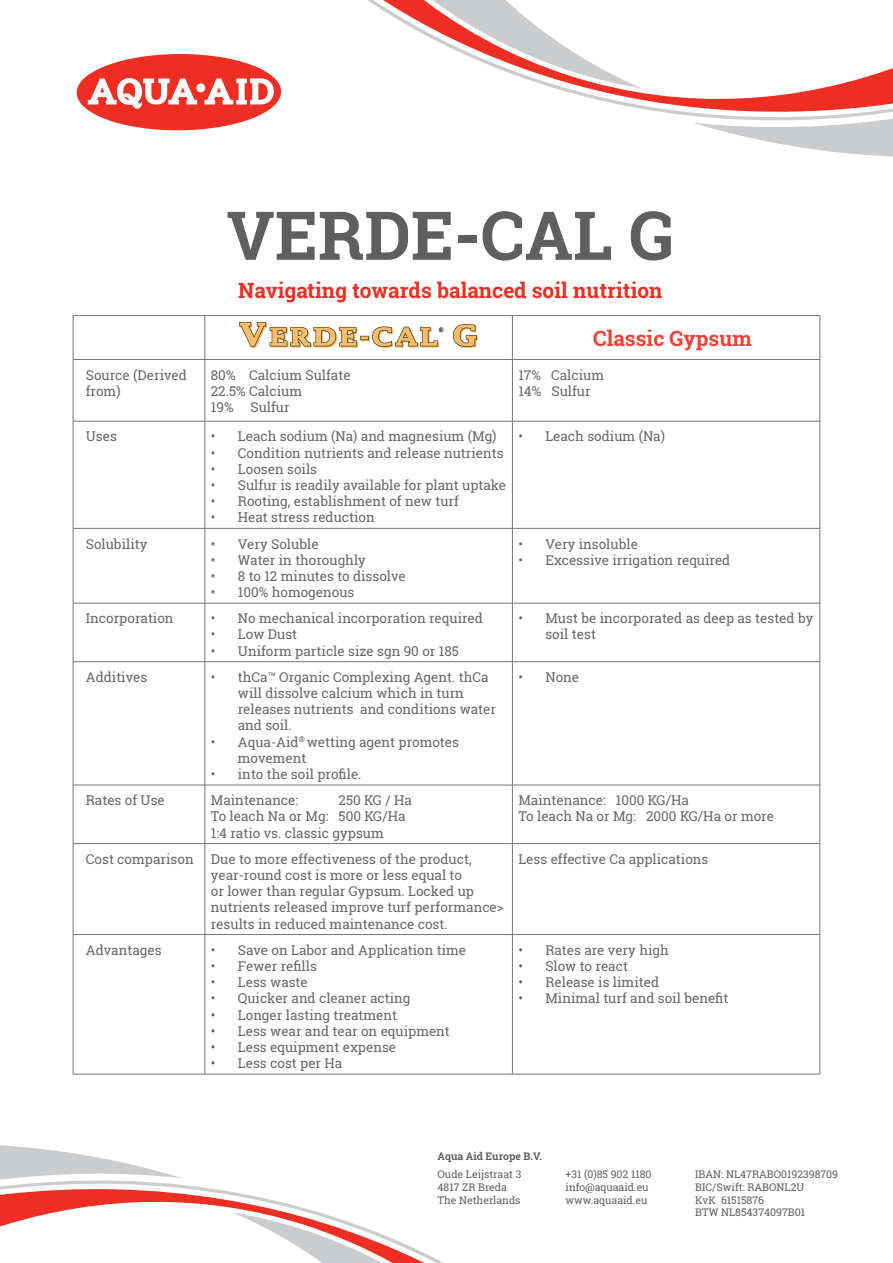
<style>
.page{position:relative;width:893px;height:1263px;background:#fff}
.page>*{position:absolute;margin:0;border:0;box-sizing:border-box;transform-origin:0 0}
.t1{font:700 67.5px "Roboto Slab";color:#5f5f62}
.t2{font:700 21px "Roboto Slab";color:#ee2e22}
.t3{font:700 21px "Roboto Slab";color:#ef4138}
.t4{font:13.5px/16.2px "Roboto Slab";color:#5f5f62}
.t5{font:10.5px/12.6px "Roboto Slab";color:#5f5f62}
.t6{font:700 10.5px "Roboto Slab";color:#5f5f62}
</style>
<div class="page">
<div style="left:77px;top:54px;width:204px;height:77px;background:#ee2e22;border-radius:50%"></div>
<svg style="left:204px;top:78px;width:70px;height:26px"></svg>
<svg style="left:88px;top:78px;width:109px;height:34px"></svg>
<div style="left:196px;top:83px;width:9px;height:9px;background:#fff;border-radius:50%"></div>
<svg style="left:730px;top:133px;width:163px;height:24px"></svg>
<svg style="left:367px;top:0;width:526px;height:133px"></svg>
<svg style="left:416px;top:0;width:226px;height:88px"></svg>
<svg style="left:0;top:1145px;width:444px;height:118px"></svg>
<hr style="left:73px;top:315px;width:132px;height:1px;background:#6c6d70">
<hr style="left:73px;top:316px;width:1px;height:43px;background:#6c6d70">
<hr style="left:205px;top:315px;width:307px;height:1px;background:#6c6d70">
<hr style="left:205px;top:316px;width:1px;height:43px;background:#6c6d70">
<hr style="left:512px;top:315px;width:308px;height:1px;background:#6c6d70">
<hr style="left:512px;top:316px;width:1px;height:43px;background:#6c6d70">
<hr style="left:820px;top:316px;width:1px;height:43px;background:#6c6d70">
<hr style="left:73px;top:359px;width:132px;height:1px;background:#6c6d70">
<hr style="left:73px;top:360px;width:1px;height:61px;background:#6c6d70">
<hr style="left:205px;top:359px;width:307px;height:1px;background:#6c6d70">
<hr style="left:205px;top:360px;width:1px;height:61px;background:#6c6d70">
<hr style="left:512px;top:359px;width:308px;height:1px;background:#6c6d70">
<hr style="left:512px;top:360px;width:1px;height:61px;background:#6c6d70">
<hr style="left:820px;top:360px;width:1px;height:61px;background:#6c6d70">
<hr style="left:73px;top:421px;width:132px;height:1px;background:#6c6d70">
<hr style="left:73px;top:421px;width:1px;height:107px;background:#6c6d70">
<hr style="left:205px;top:421px;width:307px;height:1px;background:#6c6d70">
<hr style="left:205px;top:421px;width:1px;height:107px;background:#6c6d70">
<hr style="left:512px;top:421px;width:308px;height:1px;background:#6c6d70">
<hr style="left:512px;top:421px;width:1px;height:107px;background:#6c6d70">
<hr style="left:820px;top:421px;width:1px;height:107px;background:#6c6d70">
<hr style="left:73px;top:528px;width:132px;height:1px;background:#6c6d70">
<hr style="left:73px;top:528px;width:1px;height:75px;background:#6c6d70">
<hr style="left:205px;top:528px;width:307px;height:1px;background:#6c6d70">
<hr style="left:205px;top:528px;width:1px;height:75px;background:#6c6d70">
<hr style="left:512px;top:528px;width:308px;height:1px;background:#6c6d70">
<hr style="left:512px;top:528px;width:1px;height:75px;background:#6c6d70">
<hr style="left:820px;top:528px;width:1px;height:75px;background:#6c6d70">
<hr style="left:73px;top:603px;width:132px;height:1px;background:#6c6d70">
<hr style="left:73px;top:603px;width:1px;height:58px;background:#6c6d70">
<hr style="left:205px;top:603px;width:307px;height:1px;background:#6c6d70">
<hr style="left:205px;top:603px;width:1px;height:58px;background:#6c6d70">
<hr style="left:512px;top:603px;width:308px;height:1px;background:#6c6d70">
<hr style="left:512px;top:603px;width:1px;height:58px;background:#6c6d70">
<hr style="left:820px;top:603px;width:1px;height:58px;background:#6c6d70">
<hr style="left:73px;top:661px;width:132px;height:1px;background:#6c6d70">
<hr style="left:73px;top:662px;width:1px;height:123px;background:#6c6d70">
<hr style="left:205px;top:661px;width:307px;height:1px;background:#6c6d70">
<hr style="left:205px;top:662px;width:1px;height:123px;background:#6c6d70">
<hr style="left:512px;top:661px;width:308px;height:1px;background:#6c6d70">
<hr style="left:512px;top:662px;width:1px;height:123px;background:#6c6d70">
<hr style="left:820px;top:662px;width:1px;height:123px;background:#6c6d70">
<hr style="left:73px;top:785px;width:132px;height:1px;background:#6c6d70">
<hr style="left:73px;top:785px;width:1px;height:58px;background:#6c6d70">
<hr style="left:205px;top:785px;width:307px;height:1px;background:#6c6d70">
<hr style="left:205px;top:785px;width:1px;height:58px;background:#6c6d70">
<hr style="left:512px;top:785px;width:308px;height:1px;background:#6c6d70">
<hr style="left:512px;top:785px;width:1px;height:58px;background:#6c6d70">
<hr style="left:820px;top:785px;width:1px;height:58px;background:#6c6d70">
<hr style="left:73px;top:843px;width:132px;height:1px;background:#6c6d70">
<hr style="left:73px;top:844px;width:1px;height:90px;background:#6c6d70">
<hr style="left:205px;top:843px;width:307px;height:1px;background:#6c6d70">
<hr style="left:205px;top:844px;width:1px;height:90px;background:#6c6d70">
<hr style="left:512px;top:843px;width:308px;height:1px;background:#6c6d70">
<hr style="left:512px;top:844px;width:1px;height:90px;background:#6c6d70">
<hr style="left:820px;top:844px;width:1px;height:90px;background:#6c6d70">
<hr style="left:73px;top:934px;width:132px;height:1px;background:#6c6d70">
<hr style="left:73px;top:935px;width:1px;height:139px;background:#6c6d70">
<hr style="left:205px;top:934px;width:307px;height:1px;background:#6c6d70">
<hr style="left:205px;top:935px;width:1px;height:139px;background:#6c6d70">
<hr style="left:512px;top:934px;width:308px;height:1px;background:#6c6d70">
<hr style="left:512px;top:935px;width:1px;height:139px;background:#6c6d70">
<hr style="left:820px;top:935px;width:1px;height:139px;background:#6c6d70">
<hr style="left:73px;top:1074px;width:132px;height:1px;background:#6c6d70">
<hr style="left:205px;top:1074px;width:307px;height:1px;background:#6c6d70">
<hr style="left:512px;top:1074px;width:308px;height:1px;background:#6c6d70">
<img style="left:239px;top:322px;width:239px;height:26px">
<h1 class="t1" style="left:226px;top:189px;width:449px">VErdE-CAl G</h1>
<h2 class="t2" style="left:238px;top:276px;width:426px">Navigating towards balanced soil nutrition</h2>
<h2 class="t3" style="left:593px;top:324px;width:160px">Classic Gypsum</h2>
<p class="t4" style="left:86px;top:366px;width:103px">Source (Derived from)</p>
<p class="t4" style="left:211px;top:366px;width:141px">80% Calcium Sulfate<br>22.5% Calcium<br>19% Sulfur</p>
<p class="t4" style="left:518px;top:366px;width:87px">17% Calcium<br>14% Sulfur</p>
<p class="t4" style="left:86px;top:428px;width:33px">Uses</p>
<p class="t4" style="left:211px;top:428px;width:287px">• Leach sodium (Na) and magnesium (Mg)</p>
<p class="t4" style="left:211px;top:444px;width:294px">• Condition nutrients and release nutrients</p>
<p class="t4" style="left:211px;top:461px;width:108px">• Loosen soils</p>
<p class="t4" style="left:211px;top:477px;width:297px">• Sulfur is readily available for plant uptake</p>
<p class="t4" style="left:211px;top:493px;width:250px">• Rooting, establishment of new turf</p>
<p class="t4" style="left:211px;top:509px;width:165px">• Heat stress reduction</p>
<p class="t4" style="left:518px;top:428px;width:148px">• Leach sodium (Na)</p>
<p class="t4" style="left:86px;top:535px;width:63px">Solubility</p>
<p class="t4" style="left:211px;top:535px;width:109px">• Very Soluble</p>
<p class="t4" style="left:211px;top:551px;width:157px">• Water in thoroughly</p>
<p class="t4" style="left:211px;top:568px;width:196px">• 8 to 12 minutes to dissolve</p>
<p class="t4" style="left:211px;top:584px;width:145px">• 100% homogenous</p>
<p class="t4" style="left:86px;top:610px;width:89px">Incorporation</p>
<p class="t4" style="left:211px;top:610px;width:274px">• No mechanical incorporation required</p>
<p class="t4" style="left:211px;top:626px;width:88px">• Low Dust</p>
<p class="t4" style="left:211px;top:642px;width:250px">• Uniform particle size sgn 90 or 185</p>
<p class="t4" style="left:86px;top:669px;width:63px">Additives</p>
<p class="t4" style="left:238px;top:669px;width:260px;text-indent:-27px">• thCa™ Organic Complexing Agent. thCa will dissolve calcium which in turn releases nutrients and conditions water and soil.</p>
<p class="t4" style="left:238px;top:733px;width:223px;text-indent:-27px">• Aqua-Aid<sup>®</sup> wetting agent promotes movement</p>
<p class="t4" style="left:211px;top:766px;width:152px">• into the soil profile.</p>
<p class="t4" style="left:518px;top:535px;width:121px">• Very insoluble</p>
<p class="t4" style="left:518px;top:551px;width:214px">• Excessive irrigation required</p>
<p class="t4" style="left:545px;top:610px;width:269px;text-indent:-27px">• Must be incorporated as deep as tested by soil test</p>
<p class="t4" style="left:518px;top:669px;width:62px">• None</p>
<p class="t4" style="left:86px;top:792px;width:81px">Rates of Use</p>
<p class="t4" style="left:211px;top:792px;width:89px">Maintenance:</p>
<p class="t4" style="left:211px;top:792px;width:203px;text-indent:128px">250 KG / Ha<br>To leach Na or Mg: 500 KG/Ha<br>1:4 ratio vs. classic gypsum</p>
<p class="t4" style="left:518px;top:792px;width:257px">Maintenance: 1000 KG/Ha<br>To leach Na or Mg: 2000 KG/Ha or more</p>
<p class="t4" style="left:86px;top:850px;width:109px">Cost comparison</p>
<p class="t4" style="left:211px;top:850px;width:294px">Due to more effectiveness of the product, year-round cost is more or less equal to<br>or lower than regular Gypsum. Locked up nutrients released improve turf performance&gt; results in reduced maintenance cost.</p>
<p class="t4" style="left:518px;top:850px;width:192px">Less effective Ca applications</p>
<p class="t4" style="left:86px;top:941px;width:77px">Advantages</p>
<p class="t4" style="left:211px;top:941px;width:257px">• Save on Labor and Application time</p>
<p class="t4" style="left:211px;top:958px;width:108px">• Fewer refills</p>
<p class="t4" style="left:211px;top:974px;width:98px">• Less waste</p>
<p class="t4" style="left:211px;top:990px;width:201px">• Quicker and cleaner acting</p>
<p class="t4" style="left:211px;top:1006px;width:188px">• Longer lasting treatment</p>
<p class="t4" style="left:211px;top:1022px;width:241px">• Less wear and tear on equipment</p>
<p class="t4" style="left:211px;top:1039px;width:187px">• Less equipment expense</p>
<p class="t4" style="left:211px;top:1055px;width:133px">• Less cost per Ha</p>
<p class="t4" style="left:518px;top:941px;width:152px">• Rates are very high</p>
<p class="t4" style="left:518px;top:958px;width:111px">• Slow to react</p>
<p class="t4" style="left:518px;top:974px;width:142px">• Release is limited</p>
<p class="t4" style="left:518px;top:990px;width:211px">• Minimal turf and soil benefit</p>
<p class="t6" style="left:438px;top:1148px;width:106px">Aqua Aid Europe B.V.</p>
<p class="t5" style="left:438px;top:1168px;width:85px">Oude Leijstraat 3<br>4817 ZR Breda<br>The Netherlands</p>
<p class="t5" style="left:566px;top:1168px;width:87px">+31 (0)85 902 1180 info@aquaaid.eu www.aquaaid.eu</p>
<p class="t5" style="left:695px;top:1168px;width:144px">IBAN: NL47RABO0192398709<br>BIC/Swift: RABONL2U<br>KvK 61515876<br>BTW NL854374097B01</p>
</div>
